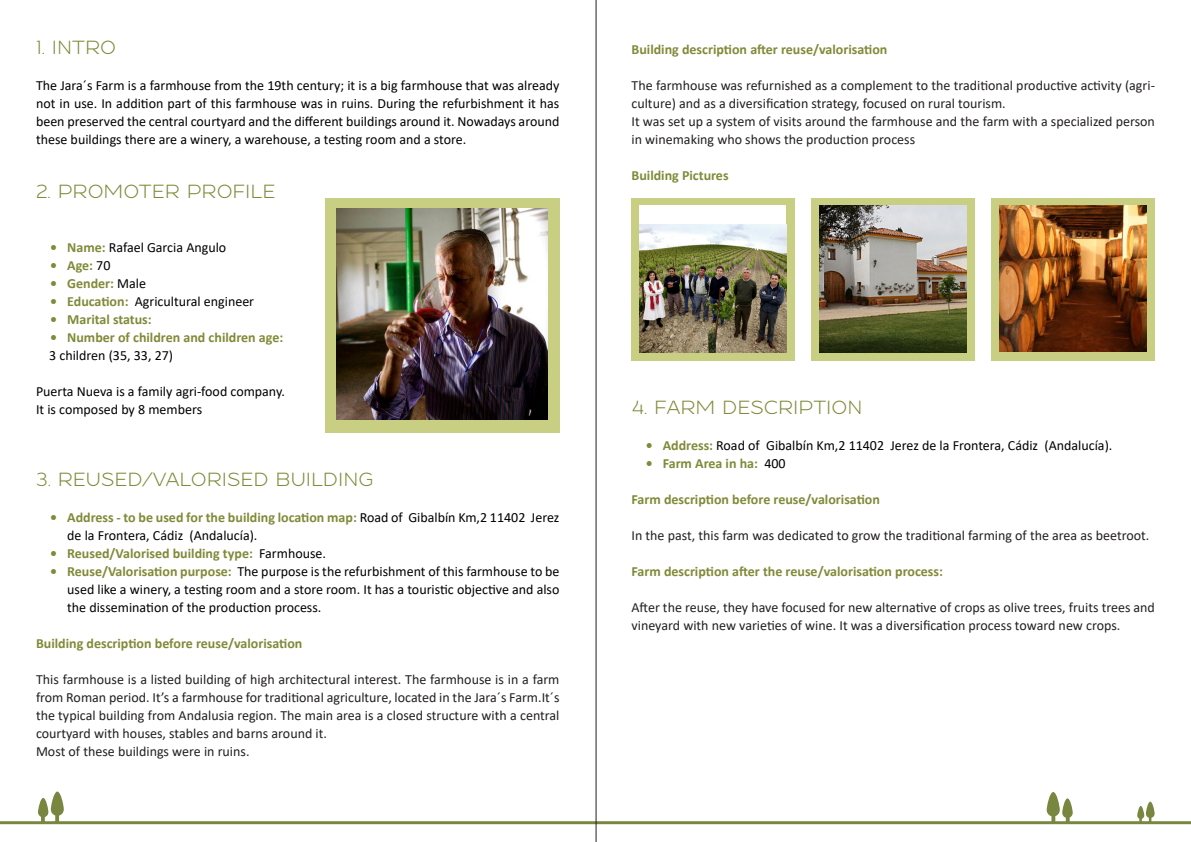
<style>
.page{position:relative;width:1191px;height:842px;background:#fff}
.page>*{position:absolute;margin:0;border:0;box-sizing:border-box;transform-origin:0 0}
.t1{font:19px "Resamitz";color:#808a38}
.t2{font:14px/18px "Calibri";color:#231f20}
.t3{font:14px/18px "Calibri";color:#000001;text-align:justify}
.t4{font:700 14px "Calibri";color:#808a38}
.s1{font-weight:700;color:#808a38}
.s2{font-weight:400;color:#000001}
</style>
<div class="page">
<svg style="left:38px;top:791px;width:26px;height:30px"></svg>
<svg style="left:1046px;top:792px;width:26px;height:29px"></svg>
<svg style="left:1137px;top:802px;width:17px;height:19px"></svg>
<hr style="left:0;top:821px;width:1191px;height:3px;background:#778640">
<div style="left:325px;top:198px;width:234px;height:234px;background:#c9cf82"></div>
<div style="left:631px;top:198px;width:163px;height:163px;background:#c9cf82"></div>
<div style="left:811px;top:198px;width:163px;height:163px;background:#c9cf82"></div>
<div style="left:991px;top:198px;width:164px;height:163px;background:#c9cf82"></div>
<div style="left:640px;top:206px;width:146px;height:146px;background:#fff"></div>
<img style="left:336px;top:209px;width:211px;height:211px">
<img style="left:639px;top:224px;width:147px;height:128px">
<img style="left:819px;top:205px;width:147px;height:147px">
<img style="left:999px;top:206px;width:147px;height:146px">
<hr style="left:596px;top:0;width:1px;height:842px;background:#231f20">
<p class="t1" style="left:36px;top:37px;width:82px">1. INTRO</p>
<p class="t3" style="left:36px;top:76px;width:525px">The Jara´s Farm is a farmhouse from the 19th century; it is a big farmhouse that was already not in use. In addition part of this farmhouse was in ruins. During the refurbishment it has been preserved the central courtyard and the different buildings around it. Nowadays around these buildings there are a winery, a warehouse, a testing room and a store.</p>
<p class="t1" style="left:36px;top:181px;width:241px">2. PROMOTER PROFILE</p>
<p class="t3" style="left:50px;top:238px;width:178px"><span class="s1">• Name:</span> Rafael Garcia Angulo</p>
<p class="t4" style="left:50px;top:255px;width:62px">• Age: <span class="s2">70</span></p>
<p class="t4" style="left:50px;top:273px;width:97px">• Gender: <span class="s2">Male</span></p>
<p class="t3" style="left:50px;top:292px;width:205px"><span class="s1">• Education:</span> Agricultural engineer</p>
<p class="t4" style="left:50px;top:309px;width:103px">• Marital status:</p>
<p class="t4" style="left:50px;top:327px;width:234px">• Number of children and children age:</p>
<p class="t3" style="left:49px;top:346px;width:125px">3 children (35, 33, 27)</p>
<p class="t3" style="left:36px;top:382px;width:250px">Puerta Nueva is a family agri-food company.</p>
<p class="t3" style="left:36px;top:400px;width:168px">It is composed by 8 members</p>
<p class="t1" style="left:36px;top:469px;width:339px">3. REUSED/VALORISED BUILDING</p>
<p class="t3" style="left:67px;top:508px;width:494px;text-indent:-17px"><span class="s1">• Address - to be used for the building location map:</span> Road of Gibalbín Km,2 11402 Jerez de la Frontera, Cádiz (Andalucía).</p>
<p class="t4" style="left:50px;top:543px;width:277px">• Reused/Valorised building type: <span class="s2">Farmhouse.</span></p>
<p class="t3" style="left:67px;top:562px;width:494px;text-indent:-17px"><span class="s1">• Reuse/Valorisation purpose:</span> The purpose is the refurbishment of this farmhouse to be used like a winery, a testing room and a store room. It has a touristic objective and also the dissemination of the production process.</p>
<p class="t4" style="left:36px;top:633px;width:268px">Building description before reuse/valorisation</p>
<p class="t2" style="left:36px;top:670px;width:525px;text-align:justify">This farmhouse is a listed building of high architectural interest. The farmhouse is in a farm from Roman period. It’s a farmhouse for traditional agriculture, located in the Jara´s Farm.It´s the typical building from Andalusia region. The main area is a closed structure with a central courtyard with houses, stables and barns around it.</p>
<p class="t2" style="left:36px;top:742px;width:215px">Most of these buildings were in ruins.</p>
<p class="t4" style="left:631px;top:39px;width:257px">Building description after reuse/valorisation</p>
<p class="t2" style="left:631px;top:76px;width:525px">The farmhouse was refurnished as a complement to the traditional productive activity (agri&shy;culture) and as a diversification strategy, focused on rural tourism.</p>
<p class="t2" style="left:631px;top:112px;width:525px">It was set up a system of visits around the farmhouse and the farm with a specialized person in winemaking who shows the production process</p>
<p class="t4" style="left:631px;top:165px;width:99px">Building Pictures</p>
<p class="t1" style="left:631px;top:397px;width:232px">4. FARM DESCRIPTION</p>
<p class="t3" style="left:645px;top:436px;width:468px"><span class="s1">• Address:</span> Road of Gibalbín Km,2 11402 Jerez de la Frontera, Cádiz (Andalucía).</p>
<p class="t4" style="left:645px;top:453px;width:141px">• Farm Area in ha: <span class="s2">400</span></p>
<p class="t4" style="left:631px;top:489px;width:250px">Farm description before reuse/valorisation</p>
<p class="t2" style="left:631px;top:526px;width:519px">In the past, this farm was dedicated to grow the traditional farming of the area as beetroot.</p>
<p class="t4" style="left:631px;top:561px;width:313px">Farm description after the reuse/valorisation process:</p>
<p class="t2" style="left:631px;top:598px;width:525px">After the reuse, they have focused for new alternative of crops as olive trees, fruits trees and vineyard with new varieties of wine. It was a diversification process toward new crops.</p>
</div>
